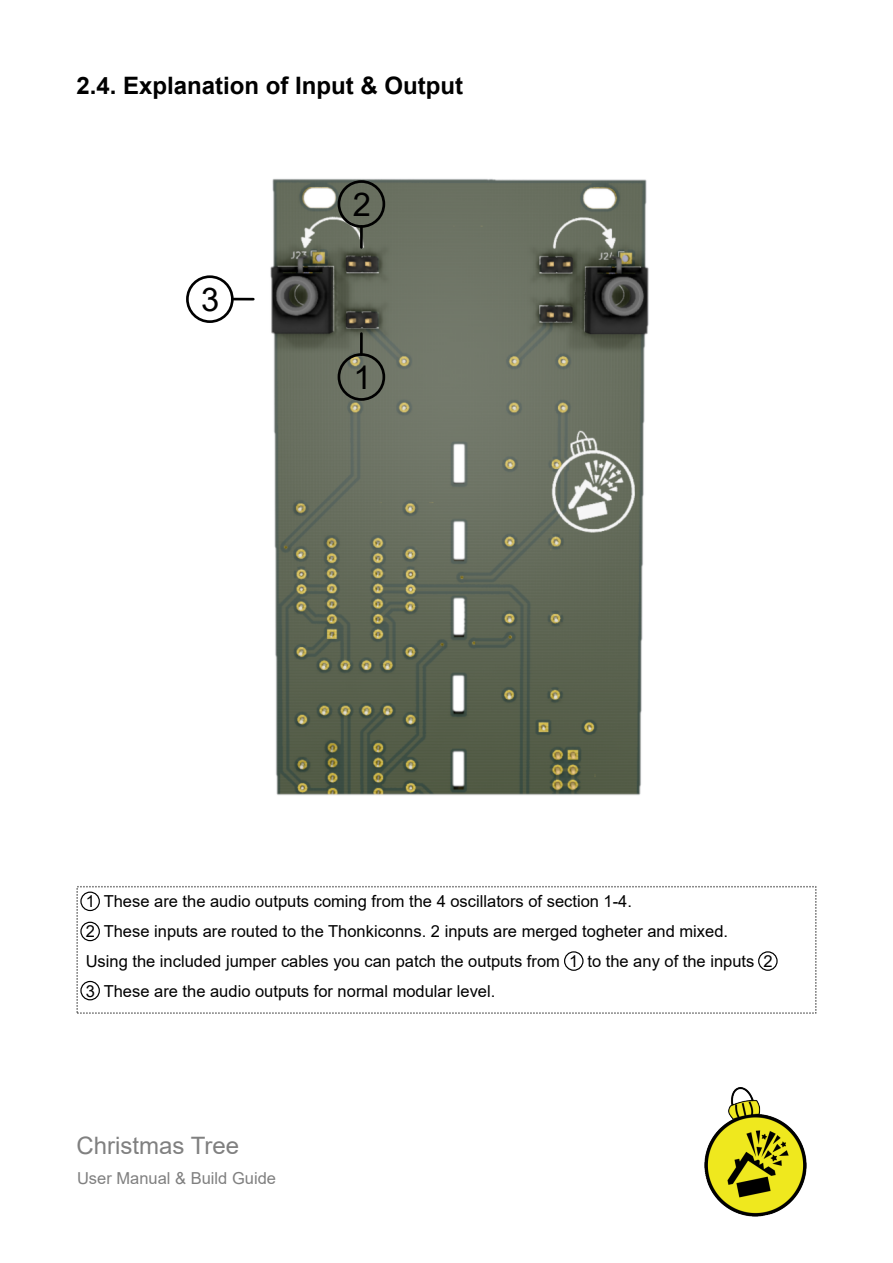
<style>
.page{position:relative;width:893px;height:1263px;background:#fff}
.page>*{position:absolute;margin:0;border:0;box-sizing:border-box;transform-origin:0 0}
.t1{font:32.7px "Arial";color:#000}
.t2{font:700 24px "Arial";color:#000}
.t3{font:24px "Arial";color:#808080}
.t4{font:16.5px/29.8px "Arial";color:#000}
.t5{font:16.5px "Arial";color:#808080}
</style>
<div class="page">
<img style="left:704px;top:1087px;width:103px;height:130px">
<img style="left:186px;top:178px;width:463px;height:617px">
<div style="left:186px;top:275px;width:48px;height:48px;border:3px solid #000;border-radius:50%"></div>
<svg style="left:230px;top:296px;width:26px;height:6px"></svg>
<div style="left:338px;top:180px;width:47px;height:48px;border:3px solid #000;border-radius:50%"></div>
<svg style="left:359px;top:224px;width:5px;height:26px"></svg>
<div style="left:338px;top:353px;width:47px;height:48px;border:3px solid #000;border-radius:50%"></div>
<svg style="left:359px;top:331px;width:5px;height:26px"></svg>
<div style="left:76px;top:886px;width:740px;height:128px;background:#fff;border:2px dashed #676767"></div>
<div style="left:564px;top:951px;width:20px;height:20px;border:1px solid #000;border-radius:50%"></div>
<div style="left:758px;top:951px;width:20px;height:20px;border:1px solid #000;border-radius:50%"></div>
<div style="left:80px;top:922px;width:20px;height:19px;border:1px solid #000;border-radius:50%"></div>
<div style="left:80px;top:981px;width:20px;height:19px;border:1px solid #000;border-radius:50%"></div>
<div style="left:80px;top:891px;width:20px;height:20px;border:1px solid #000;border-radius:50%"></div>
<h2 class="t2" style="left:77px;top:77px;width:388px">2.4. Explanation of Input &amp; Output</h2>
<h1 class="t1" style="left:201px;top:287px;width:20px">3</h1>
<h1 class="t1" style="left:353px;top:192px;width:20px">2</h1>
<h1 class="t1" style="left:354px;top:365px;width:20px">1</h1>
<p class="t4" style="left:86px;top:888px;width:689px">1 These are the audio outputs coming from the 4 oscillators of section 1-4.<br>2 These inputs are routed to the Thonkiconns. 2 inputs are merged togheter and mixed.<br>Using the included jumper cables you can patch the outputs from 1 to the any of the inputs 2<br>3 These are the audio outputs for normal modular level.</p>
<h2 class="t3" style="left:76px;top:1136px;width:164px">Christmas Tree</h2>
<p class="t5" style="left:77px;top:1172px;width:201px">User Manual &amp; Build Guide</p>
</div>
